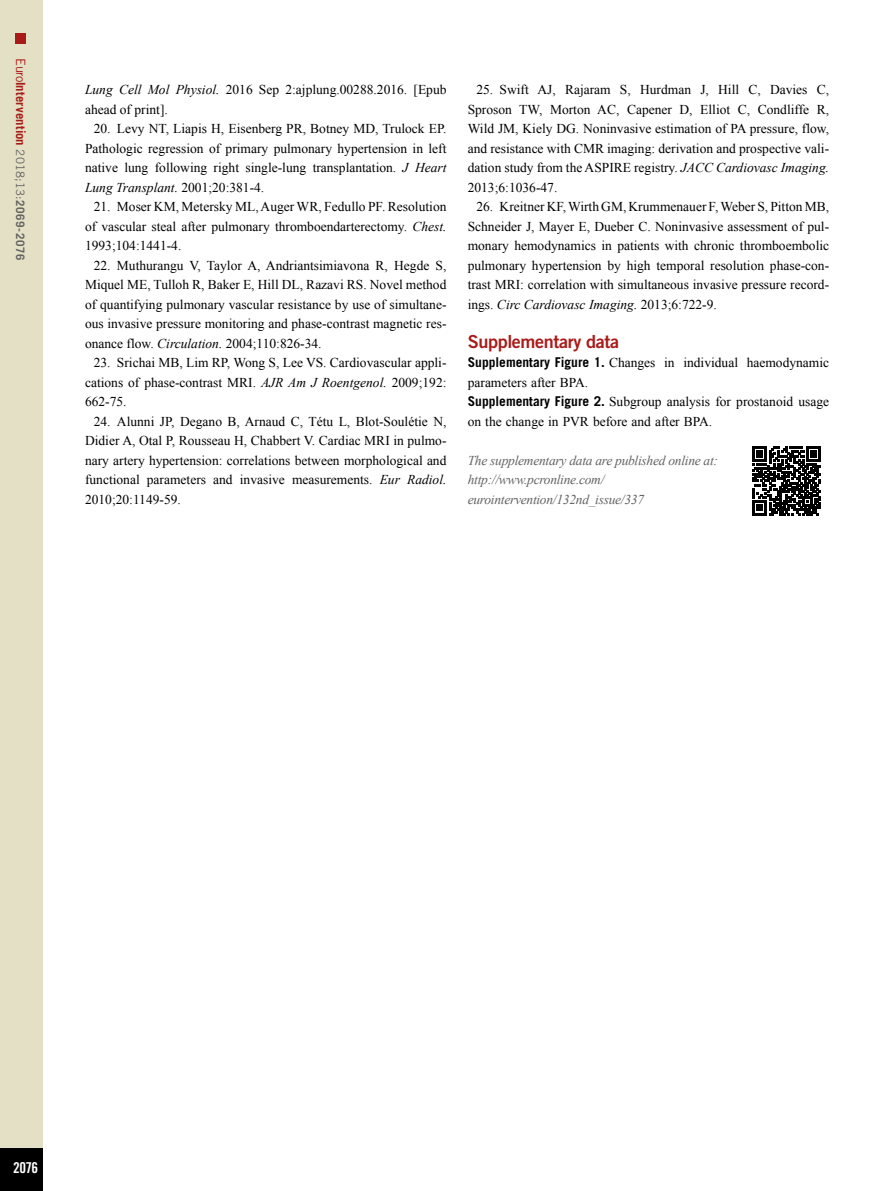
<style>
.page{position:relative;width:893px;height:1191px;background:#fff}
.page>*{position:absolute;margin:0;border:0;box-sizing:border-box;transform-origin:0 0}
.t1{font:18px "Trade Gothic LT Std Bd 2";letter-spacing:-.02em;color:#a91b18}
.t2{font:15px "Trade Gothic LT Std Bd Cn 20";color:#fff}
.t3{font:13.5px/19.5px "Times New Roman";color:#000;text-align:justify}
.t4{font:italic 13.5px/19.5px "Times New Roman";letter-spacing:-.02em;color:#646363}
.t5{font:700 12.75px "Trade Gothic LT Std";letter-spacing:.005em;color:#a91b18}
.s1{font-weight:400}
.s2{font-weight:400;font-size:11.7px;color:#646363}
.s3{font-size:11.7px;color:#646363}
.s4{font-style:italic}
.s5{font-family:"Trade Gothic LT Std";font-weight:700}
</style>
<div class="page">
<div style="left:0;top:0;width:43px;height:1191px;background:#e4e0c5"></div>
<div style="left:16px;top:34px;width:10px;height:10px;background:#a91b18"></div>
<div style="left:0;top:1148px;width:43px;height:43px;background:#000"></div>
<svg style="left:752px;top:447px;width:69px;height:68px"></svg>
<p class="t5" style="left:29px;top:58px;width:203px;rotate:90deg"><span class="s1">Euro</span>Intervention <span class="s2">2018;13:</span><span class="s3">2069-2076</span></p>
<p class="t3" style="left:85px;top:80px;width:363px"><span class="s4">Lung Cell Mol Physiol.</span> 2016 Sep 2:ajplung.00288.2016. [Epub ahead of print].</p>
<p class="t3" style="left:85px;top:119px;width:363px;text-indent:9px">20. Levy NT, Liapis H, Eisenberg PR, Botney MD, Trulock EP.<br>Pathologic regression of primary pulmonary hypertension in left native lung following right single-lung transplantation. <span class="s4">J Heart Lung Transplant.</span> 2001;20:381-4.</p>
<p class="t3" style="left:85px;top:197px;width:363px;text-indent:9px">21. Moser KM, Metersky ML, Auger WR, Fedullo PF. Resolution of vascular steal after pulmonary thromboendarterectomy. <span class="s4">Chest.<br></span>1993;104:1441-4.</p>
<p class="t3" style="left:85px;top:255px;width:363px;text-indent:9px">22. Muthurangu V, Taylor A, Andriantsimiavona R, Hegde S, Miquel ME, Tulloh R, Baker E, Hill DL, Razavi RS. Novel method of quantifying pulmonary vascular resistance by use of simultane&shy;ous invasive pressure monitoring and phase-contrast magnetic res&shy;onance flow. <span class="s4">Circulation.</span> 2004;110:826-34.</p>
<p class="t3" style="left:85px;top:353px;width:363px;text-indent:9px">23. Srichai MB, Lim RP, Wong S, Lee VS. Cardiovascular appli&shy;cations of phase-contrast MRI. <span class="s4">AJR Am J Roentgenol.</span> 2009;192:<br>662-75.</p>
<p class="t3" style="left:85px;top:411px;width:363px;text-indent:9px">24. Alunni JP, Degano B, Arnaud C, Tétu L, Blot-Soulétie N, Didier A, Otal P, Rousseau H, Chabbert V. Cardiac MRI in pulmo&shy;nary artery hypertension: correlations between morphological and functional parameters and invasive measurements. <span class="s4">Eur Radiol.<br></span>2010;20:1149-59.</p>
<p class="t3" style="left:468px;top:80px;width:363px;text-indent:9px">25. Swift AJ, Rajaram S, Hurdman J, Hill C, Davies C, Sproson TW, Morton AC, Capener D, Elliot C, Condliffe R, Wild JM, Kiely DG. Noninvasive estimation of PA pressure, flow, and resistance with CMR imaging: derivation and prospective vali&shy;dation study from the ASPIRE registry. <span class="s4">JACC Cardiovasc Imaging.<br></span>2013;6:1036-47.</p>
<p class="t3" style="left:468px;top:197px;width:363px;text-indent:9px">26. Kreitner KF, Wirth GM, Krummenauer F, Weber S, Pitton MB, Schneider J, Mayer E, Dueber C. Noninvasive assessment of pul&shy;monary hemodynamics in patients with chronic thromboembolic pulmonary hypertension by high temporal resolution phase-con&shy;trast MRI: correlation with simultaneous invasive pressure record&shy;ings. <span class="s4">Circ Cardiovasc Imaging.</span> 2013;6:722-9.</p>
<h1 class="t1" style="left:468px;top:330px;width:153px">Supplementary data</h1>
<p class="t3" style="left:468px;top:353px;width:363px;text-align:left"><span class="s5">Supplementary Figure 1.</span> Changes in individual haemodynamic parameters after BPA.<br><span class="s5">Supplementary Figure 2.</span> Subgroup analysis for prostanoid usage on the change in PVR before and after BPA.</p>
<p class="t4" style="left:468px;top:450px;width:252px">The supplementary data are published online at: http://www.pcronline.com/ eurointervention/132nd_issue/337</p>
<p class="t2" style="left:13px;top:1158px;width:27px">2076</p>
</div>
